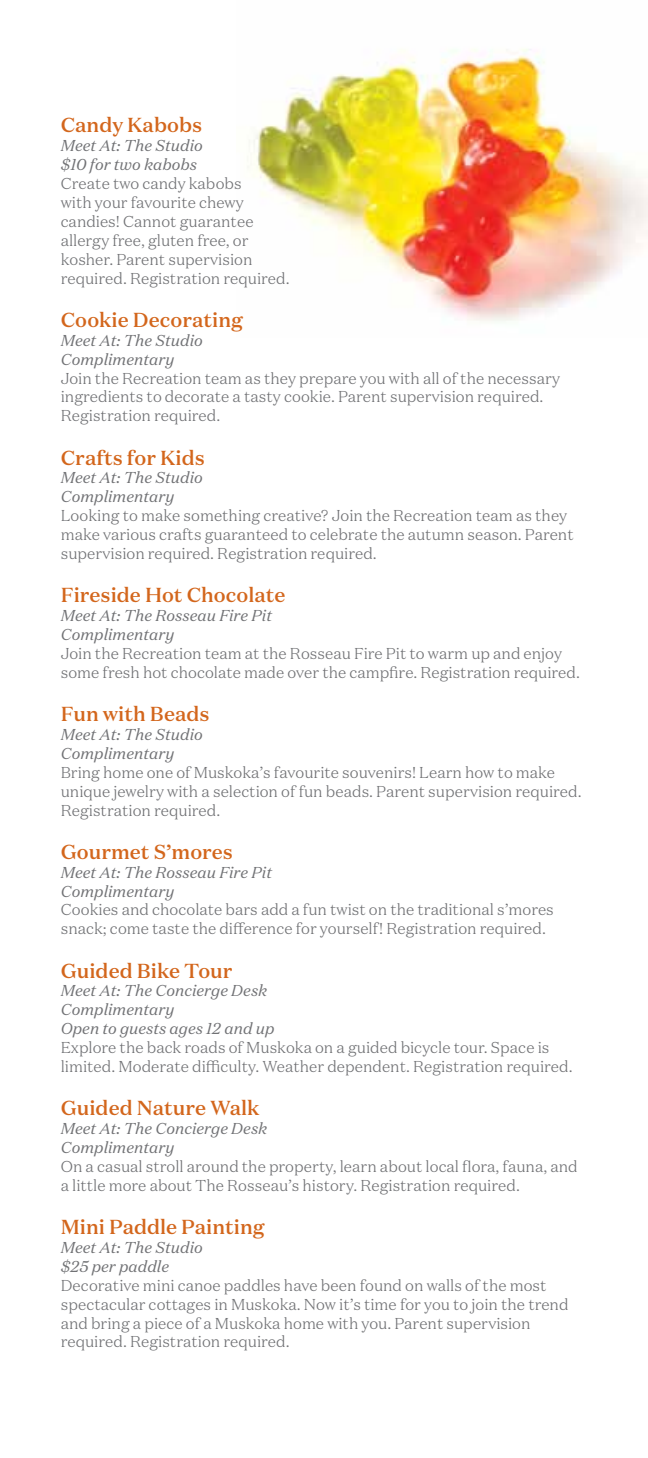
<style>
.page{position:relative;width:648px;height:1458px;background:#fff}
.page>*{position:absolute;margin:0;border:0;box-sizing:border-box;transform-origin:0 0}
.t1{font:500 20.25px "Domaine Text";color:#d3661c}
.t2{font:300 15.75px/18.9px "Domaine Text";color:#717275}
.t3{font:italic 15.75px/18.9px "Domaine Text";color:#717275}
</style>
<div class="page">
<img style="left:247px;top:49px;width:401px;height:272px">
<p class="t1" style="left:61px;top:112px;width:143px">Candy Kabobs</p>
<p class="t3" style="left:61px;top:136px;width:144px">Meet At: The Studio $10 for two kabobs</p>
<p class="t2" style="left:61px;top:174px;width:230px">Create two candy kabobs<br>with your favourite chewy candies! Cannot guarantee allergy free, gluten free, or kosher. Parent supervision required. Registration required.</p>
<p class="t1" style="left:61px;top:307px;width:184px">Cookie Decorating</p>
<p class="t3" style="left:61px;top:331px;width:144px">Meet At: The Studio<br>Complimentary</p>
<p class="t2" style="left:61px;top:368px;width:501px">Join the Recreation team as they prepare you with all of the necessary ingredients to decorate a tasty cookie. Parent supervision required.<br>Registration required.</p>
<p class="t1" style="left:61px;top:444px;width:146px">Crafts for Kids</p>
<p class="t3" style="left:61px;top:468px;width:144px">Meet At: The Studio<br>Complimentary</p>
<p class="t2" style="left:61px;top:506px;width:515px">Looking to make something creative? Join the Recreation team as they make various crafts guaranteed to celebrate the autumn season. Parent supervision required. Registration required.</p>
<p class="t1" style="left:61px;top:582px;width:226px">Fireside Hot Chocolate</p>
<p class="t3" style="left:61px;top:606px;width:213px">Meet At: The Rosseau Fire Pit<br>Complimentary</p>
<p class="t2" style="left:61px;top:644px;width:521px">Join the Recreation team at the Rosseau Fire Pit to warm up and enjoy some fresh hot chocolate made over the campfire. Registration required.</p>
<p class="t1" style="left:61px;top:701px;width:150px">Fun with Beads</p>
<p class="t3" style="left:61px;top:725px;width:144px">Meet At: The Studio<br>Complimentary</p>
<p class="t2" style="left:61px;top:763px;width:522px">Bring home one of Muskoka’s favourite souvenirs! Learn how to make unique jewelry with a selection of fun beads. Parent supervision required.<br>Registration required.</p>
<p class="t1" style="left:61px;top:839px;width:174px">Gourmet S’mores</p>
<p class="t3" style="left:61px;top:862px;width:213px">Meet At: The Rosseau Fire Pit<br>Complimentary</p>
<p class="t2" style="left:61px;top:900px;width:495px">Cookies and chocolate bars add a fun twist on the traditional s’mores snack; come taste the difference for yourself! Registration required.</p>
<p class="t1" style="left:61px;top:957px;width:173px">Guided Bike Tour</p>
<p class="t3" style="left:61px;top:981px;width:215px">Meet At: The Concierge Desk<br>Complimentary<br>Open to guests ages 12 and up</p>
<p class="t2" style="left:61px;top:1038px;width:513px">Explore the back roads of Muskoka on a guided bicycle tour. Space is limited. Moderate difficulty. Weather dependent. Registration required.</p>
<p class="t1" style="left:61px;top:1095px;width:200px">Guided Nature Walk</p>
<p class="t3" style="left:61px;top:1119px;width:208px">Meet At: The Concierge Desk<br>Complimentary</p>
<p class="t2" style="left:61px;top:1157px;width:518px">On a casual stroll around the property, learn about local flora, fauna, and a little more about The Rosseau’s history. Registration required.</p>
<p class="t1" style="left:61px;top:1214px;width:206px">Mini Paddle Painting</p>
<p class="t3" style="left:61px;top:1238px;width:144px">Meet At: The Studio $25 per paddle</p>
<p class="t2" style="left:61px;top:1276px;width:509px">Decorative mini canoe paddles have been found on walls of the most spectacular cottages in Muskoka. Now it’s time for you to join the trend and bring a piece of a Muskoka home with you. Parent supervision required. Registration required.</p>
</div>
